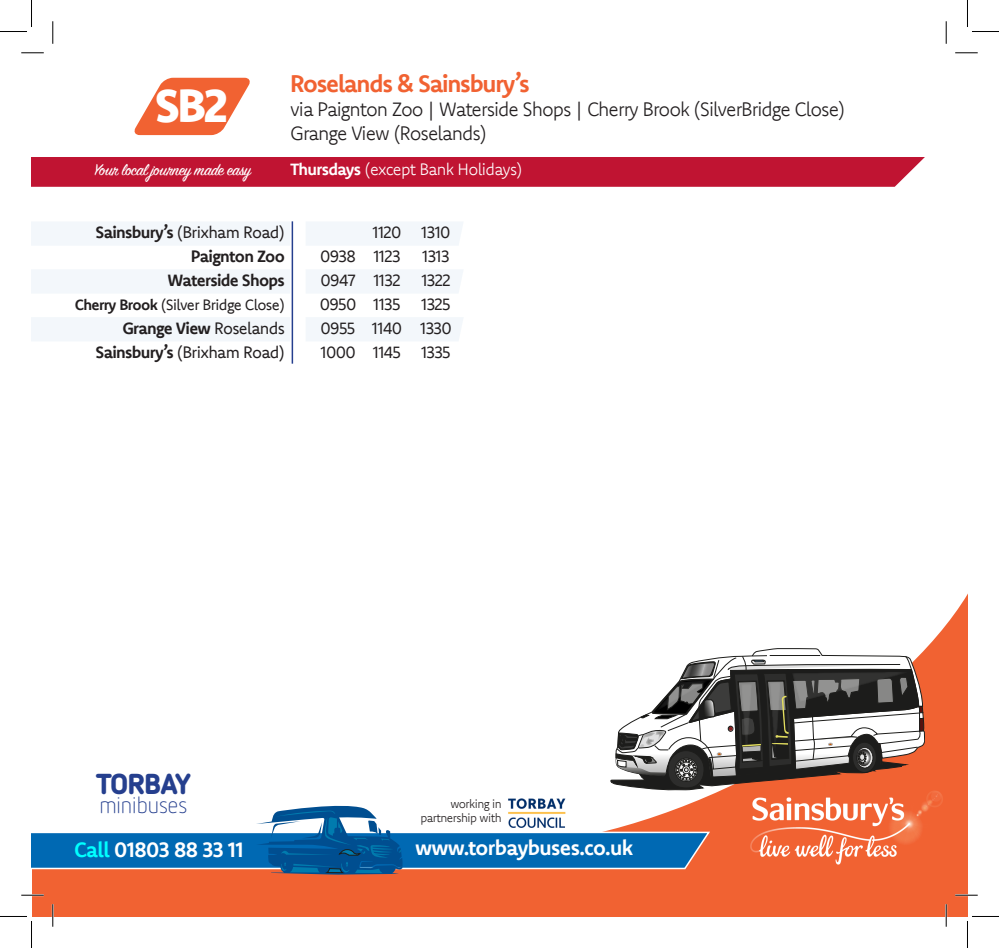
<style>
.page{position:relative;width:999px;height:948px;background:#fff}
.page>*{position:absolute;margin:0;border:0;box-sizing:border-box;transform-origin:0 0}
.t1{font:800 46.5px "Komet";color:#fff}
.t2{font:900 28.8px "Netto Pro";letter-spacing:-.03em;color:#253f8e}
.t3{font:700 24px "Komet";letter-spacing:-.05em;color:#f16232}
.t4{font:300 23.4px "Netto Pro";letter-spacing:-.03em;color:#253f8e}
.t5{font:700 21px "Komet";letter-spacing:-.03em;color:#fff}
.t6{font:300 19.5px "Komet";letter-spacing:-.05em;color:#231f20}
.t7{font:18px "Sign Painter House Script";letter-spacing:-.02em;color:#fff}
.t8{font:16.5px "Komet";letter-spacing:-.04em;color:#231f20}
.t9{font:700 16.5px "Komet";letter-spacing:-.04em;color:#231f20}
.t10{font:300 16.5px "Komet";letter-spacing:-.04em;color:#fff}
.t11{font:15px "Komet";letter-spacing:-.04em;color:#231f20}
.t12{font:300 12px "Komet";letter-spacing:-.04em;color:#231f20}
.s1{font-weight:700}
.s2{font-weight:400}
.s3{color:#0ff}
</style>
<div class="page">
<div style="left:32px;top:516px;width:935px;height:400px;background:#f16232"></div>
<div style="left:32px;top:506px;width:541px;height:350px;background:#fff"></div>
<svg style="left:573px;top:516px;width:394px;height:285px;background:#fdeee9"></svg>
<svg style="left:32px;top:801px;width:678px;height:73px"></svg>
<img style="left:505px;top:798px;width:68px;height:29px">
<img style="left:725px;top:770px;width:227px;height:95px">
<svg style="left:616px;top:648px;width:308px;height:129px;background:#f5eeec"></svg>
<svg style="left:608px;top:655px;width:315px;height:135px;background:#938883"></svg>
<div style="left:32px;top:157px;width:892px;height:30px;background:#c01432"></div>
<div style="left:32px;top:222px;width:258px;height:23px;background:#f3f7fb"></div>
<div style="left:32px;top:270px;width:258px;height:23px;background:#f3f7fb"></div>
<div style="left:32px;top:317px;width:258px;height:24px;background:#f3f7fb"></div>
<div style="left:306px;top:317px;width:157px;height:24px;background:#f3f7fb"></div>
<div style="left:306px;top:270px;width:157px;height:23px;background:#f3f7fb"></div>
<div style="left:306px;top:222px;width:157px;height:23px;background:#f3f7fb"></div>
<hr style="left:291px;top:221px;width:2px;height:142px;background:#253f8e">
<svg style="left:134px;top:78px;width:116px;height:57px"></svg>
<hr style="left:21px;top:894px;width:23px;height:2px;background:#fff">
<hr style="left:955px;top:894px;width:22px;height:2px;background:#fff">
<hr style="left:52px;top:904px;width:2px;height:22px;background:#fff">
<hr style="left:945px;top:904px;width:2px;height:22px;background:#fff">
<svg style="left:21px;top:53px;width:23px;height:1px"></svg>
<svg style="left:955px;top:53px;width:22px;height:1px"></svg>
<svg style="left:21px;top:894px;width:23px;height:1px"></svg>
<svg style="left:955px;top:894px;width:22px;height:1px"></svg>
<svg style="left:53px;top:21px;width:1px;height:23px"></svg>
<svg style="left:53px;top:904px;width:1px;height:22px"></svg>
<svg style="left:945px;top:21px;width:1px;height:23px"></svg>
<svg style="left:945px;top:904px;width:1px;height:22px"></svg>
<svg style="left:0;top:0;width:32px;height:32px"></svg>
<svg style="left:0;top:916px;width:32px;height:31px"></svg>
<svg style="left:967px;top:0;width:31px;height:32px"></svg>
<svg style="left:967px;top:916px;width:31px;height:31px"></svg>
<p class="t1" style="left:155px;top:76px;width:75px">SB2</p>
<p class="t7" style="left:94px;top:158px;width:158px">Your local journey made easy</p>
<p class="t3" style="left:290px;top:68px;width:241px">Roselands &amp; Sainsbury’s</p>
<p class="t6" style="left:290px;top:97px;width:556px">via Paignton Zoo | Waterside Shops | Cherry Brook (SilverBridge Close)</p>
<p class="t6" style="left:290px;top:121px;width:198px">Grange View (Roselands)</p>
<p class="t10" style="left:290px;top:159px;width:234px"><span class="s1">Thursdays</span> (except Bank Holidays)</p>
<p class="t8" style="left:95px;top:221px;width:191px"><span class="s1">Sainsbury’s</span> (Brixham Road)</p>
<p class="t9" style="left:191px;top:245px;width:95px">Paignton Zoo</p>
<p class="t9" style="left:168px;top:269px;width:119px">Waterside Shops</p>
<p class="t11" style="left:75px;top:295px;width:211px"><span class="s1">Cherry Brook</span> (Silver Bridge Close)</p>
<p class="t9" style="left:122px;top:317px;width:164px">Grange View <span class="s2">Roselands</span></p>
<p class="t8" style="left:95px;top:341px;width:191px"><span class="s1">Sainsbury’s</span> (Brixham Road)</p>
<p class="t8" style="left:320px;top:245px;width:37px">0938</p>
<p class="t8" style="left:320px;top:269px;width:36px">0947</p>
<p class="t8" style="left:320px;top:293px;width:38px">0950</p>
<p class="t8" style="left:320px;top:317px;width:36px">0955</p>
<p class="t8" style="left:320px;top:341px;width:37px">1000</p>
<p class="t8" style="left:372px;top:221px;width:30px">1120</p>
<p class="t8" style="left:373px;top:245px;width:29px">1123</p>
<p class="t8" style="left:373px;top:269px;width:29px">1132</p>
<p class="t8" style="left:373px;top:293px;width:29px">1135</p>
<p class="t8" style="left:372px;top:317px;width:32px">1140</p>
<p class="t8" style="left:373px;top:341px;width:30px">1145</p>
<p class="t8" style="left:421px;top:221px;width:31px">1310</p>
<p class="t8" style="left:422px;top:245px;width:29px">1313</p>
<p class="t8" style="left:421px;top:269px;width:31px">1322</p>
<p class="t8" style="left:421px;top:293px;width:31px">1325</p>
<p class="t8" style="left:420px;top:317px;width:33px">1330</p>
<p class="t8" style="left:421px;top:341px;width:31px">1335</p>
<p class="t2" style="left:96px;top:763px;width:97px">TORBAY</p>
<p class="t4" style="left:99px;top:790px;width:90px">minibuses</p>
<p class="t5" style="left:74px;top:835px;width:171px"><span class="s3">Call</span> 01803 88 33 11</p>
<p class="t12" style="left:450px;top:796px;width:53px">working in</p>
<p class="t12" style="left:420px;top:809px;width:83px">partnership with</p>
<p class="t5" style="left:415px;top:834px;width:220px">www.torbaybuses.co.uk</p>
</div>
